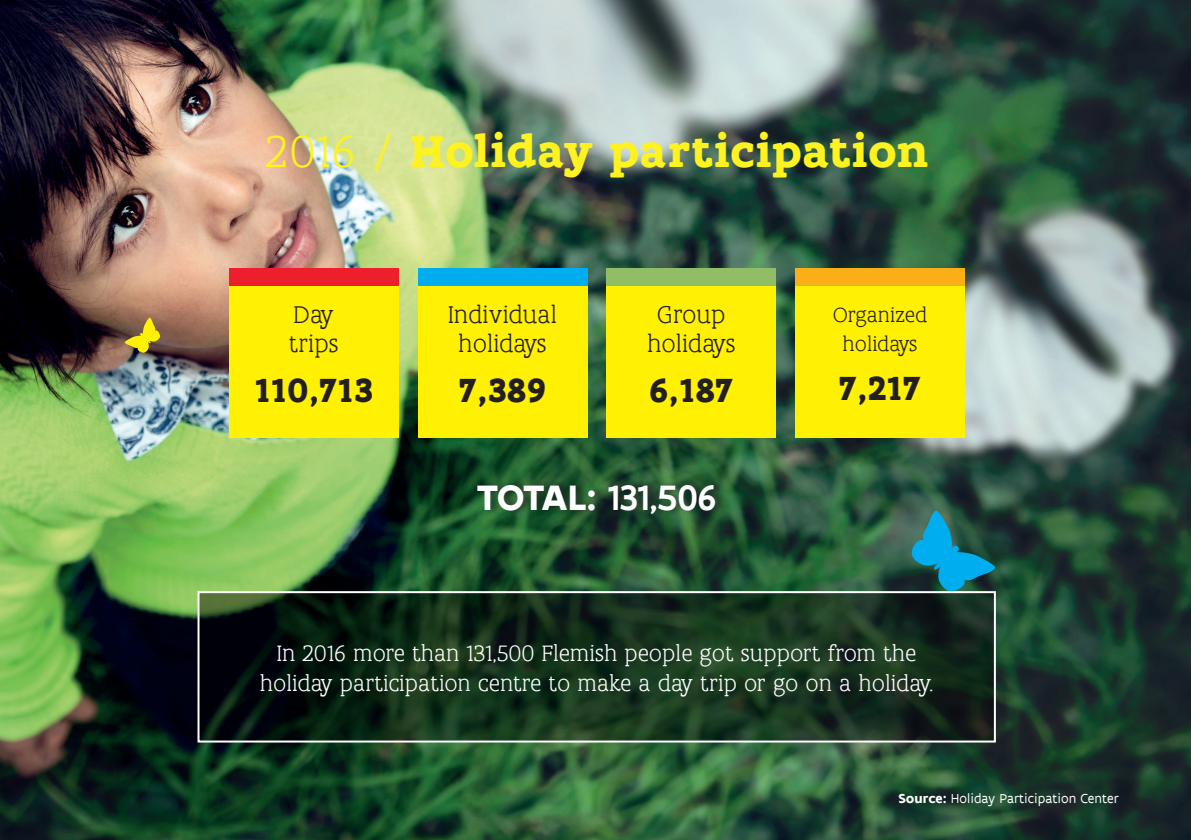
<style>
.page{position:relative;width:1191px;height:840px;background:#fff}
.page>*{position:absolute;margin:0;border:0;box-sizing:border-box;transform-origin:0 0}
.t1{font:700 48px "Flanders Art Serif";letter-spacing:.02em;color:#fff221}
.t2{font:500 38px "Flanders Art Sans";color:#fff}
.t3{font:700 36px "Flanders Art Serif";color:#231f20}
.t4{font:300 26px/29px "Flanders Art Serif";color:#231f20;text-align:center}
.t5{font:300 24px/30px "Flanders Art Serif";color:#fff;text-align:center}
.t6{font:300 22px/29px "Flanders Art Serif";color:#231f20;text-align:center}
.t7{font:14px "Flanders Art Sans";color:#fff}
.s1{font-weight:300}
.s2{font-weight:700}
</style>
<div class="page">
<img style="left:0;top:0;width:1191px;height:839px">
<svg style="left:200px;top:593px;width:793px;height:146px;background:#132b1a"></svg>
<div style="left:197px;top:590px;width:799px;height:152px;border:2px solid #fff"></div>
<div style="left:229px;top:268px;width:169px;height:169px;background:#fff101"></div>
<div style="left:229px;top:268px;width:169px;height:17px;background:#ee1f2d"></div>
<div style="left:418px;top:268px;width:169px;height:169px;background:#fff101"></div>
<div style="left:418px;top:268px;width:169px;height:17px;background:#00aeef"></div>
<div style="left:606px;top:268px;width:170px;height:169px;background:#fff101"></div>
<div style="left:606px;top:268px;width:170px;height:17px;background:#91bd66"></div>
<div style="left:795px;top:268px;width:169px;height:169px;background:#fff101"></div>
<div style="left:795px;top:268px;width:169px;height:17px;background:#faaf18"></div>
<div style="left:477px;top:478px;width:250px;height:41px;background:#231f20;opacity:.67"></div>
<svg style="left:911px;top:510px;width:84px;height:80px;background:#167386"></svg>
<svg style="left:125px;top:317px;width:35px;height:35px"></svg>
<h1 class="t1" style="left:265px;top:120px;width:664px"><span class="s1">2016 /</span> Holiday participation</h1>
<p class="t4" style="left:289px;top:301px;width:51px;text-align:left">Day trips</p>
<h3 class="t3" style="left:254px;top:367px;width:120px">110,713</h3>
<p class="t4" style="left:448px;top:301px;width:110px">Individual holidays</p>
<h3 class="t3" style="left:459px;top:367px;width:89px">7,389</h3>
<p class="t4" style="left:647px;top:301px;width:90px">Group holidays</p>
<h3 class="t3" style="left:649px;top:367px;width:86px">6,187</h3>
<h2 class="t2" style="left:477px;top:473px;width:241px"><span class="s2">TOTAL:</span> 131,506</h2>
<p class="t6" style="left:832px;top:300px;width:96px">Organized holidays</p>
<h3 class="t3" style="left:839px;top:365px;width:84px">7,217</h3>
<p class="t5" style="left:260px;top:638px;width:675px">In 2016 more than 131,500 Flemish people got support from the holiday participation centre to make a day trip or go on a holiday.</p>
<p class="t7" style="left:898px;top:789px;width:222px"><span class="s2">Source:</span> Holiday Participation Center</p>
</div>
